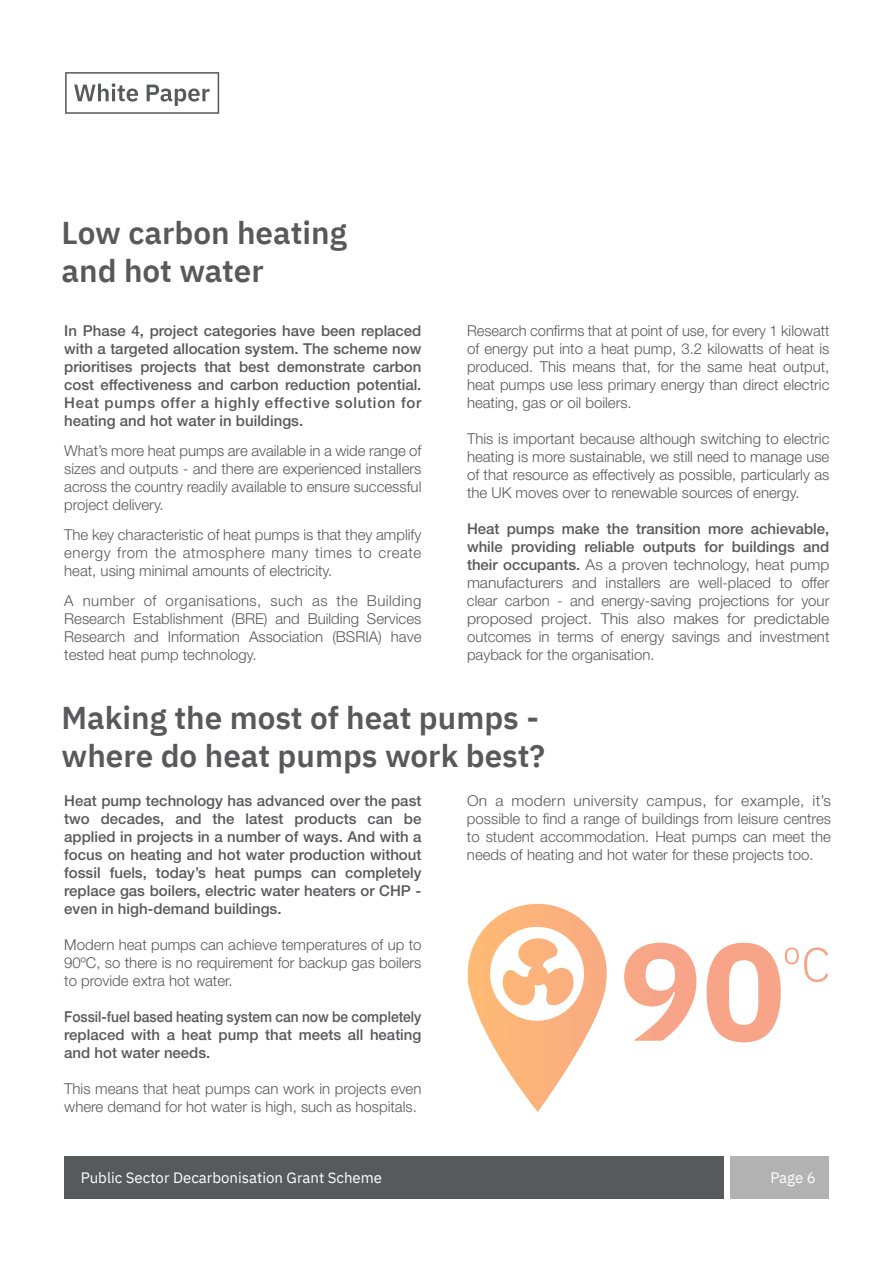
<style>
.page{position:relative;width:893px;height:1263px;background:#fff}
.page>*{position:absolute;margin:0;border:0;box-sizing:border-box;transform-origin:0 0}
.t1{font:600 31.5px/37.5px "IBM Plex Sans";color:#59595c}
.t2{font:300 15px/18px "Helvetica Neue LT Pro";color:#59595c;text-align:justify}
.t3{font:500 15px/18px "Helvetica Neue LT Pro";color:#59595c;text-align:justify}
.t4{font:300 15px/18px "Helvetica Neue LT Pro";color:#59595c;text-align:justify;scale:1.04 1}
.t5{font:500 15px/18px "Helvetica Neue LT Pro";color:#59595c;text-align:justify;scale:.92 1}
.t6{font:15px "IBM Plex Sans";color:#fff}
.s1{font-weight:500}
</style>
<div class="page">
<svg style="left:65px;top:72px;width:154px;height:42px"></svg>
<div style="left:731px;top:1157px;width:98px;height:42px;background:#b2b2b3"></div>
<div style="left:64px;top:1157px;width:660px;height:42px;background:#58595b"></div>
<svg style="left:468px;top:904px;width:360px;height:208px"></svg>
<h1 class="t1" style="left:62px;top:212px;width:287px">Low carbon heating and hot water</h1>
<p class="t3" style="left:64px;top:321px;width:359px">In Phase 4, project categories have been replaced with a targeted allocation system. The scheme now prioritises projects that best demonstrate carbon cost effectiveness and carbon reduction potential.<br>Heat pumps offer a highly effective solution for heating and hot water in buildings.</p>
<p class="t2" style="left:64px;top:441px;width:359px">What’s more heat pumps are available in a wide range of sizes and outputs - and there are experienced installers across the country readily available to ensure successful project delivery.</p>
<p class="t2" style="left:64px;top:525px;width:359px">The key characteristic of heat pumps is that they amplify energy from the atmosphere many times to create heat, using minimal amounts of electricity.</p>
<p class="t2" style="left:64px;top:591px;width:359px">A number of organisations, such as the Building Research Establishment (BRE) and Building Services Research and Information Association (BSRIA) have tested heat pump technology.</p>
<p class="t2" style="left:467px;top:321px;width:364px">Research confirms that at point of use, for every 1 kilowatt of energy put into a heat pump, 3.2 kilowatts of heat is produced. This means that, for the same heat output, heat pumps use less primary energy than direct electric heating, gas or oil boilers.</p>
<p class="t2" style="left:467px;top:429px;width:364px">This is important because although switching to electric heating is more sustainable, we still need to manage use of that resource as effectively as possible, particularly as the UK moves over to renewable sources of energy.</p>
<p class="t4" style="left:467px;top:519px;width:350px"><span class="s1">Heat pumps make the transition more achievable, while providing reliable outputs for buildings and their occupants.</span> As a proven technology, heat pump manufacturers and installers are well-placed to offer clear carbon - and energy-saving projections for your proposed project. This also makes for predictable outcomes in terms of energy savings and investment payback for the organisation.</p>
<h1 class="t1" style="left:62px;top:696px;width:485px">Making the most of heat pumps - where do heat pumps work best?</h1>
<p class="t3" style="left:64px;top:791px;width:359px">Heat pump technology has advanced over the past two decades, and the latest products can be applied in projects in a number of ways. And with a focus on heating and hot water production without fossil fuels, today’s heat pumps can completely replace gas boilers, electric water heaters or CHP - even in high-demand buildings.</p>
<p class="t2" style="left:64px;top:935px;width:359px">Modern heat pumps can achieve temperatures of up to 90ºC, so there is no requirement for backup gas boilers to provide extra hot water.</p>
<p class="t5" style="left:64px;top:1007px;width:390px">Fossil-fuel based heating system can now be completely replaced with a heat pump that meets all heating and hot water needs.</p>
<p class="t2" style="left:64px;top:1079px;width:359px">This means that heat pumps can work in projects even where demand for hot water is high, such as hospitals.</p>
<p class="t4" style="left:467px;top:791px;width:352px">On a modern university campus, for example, it’s possible to find a range of buildings from leisure centres to student accommodation. Heat pumps can meet the needs of heating and hot water for these projects too.</p>
<p class="t6" style="left:81px;top:1166px;width:303px">Public Sector Decarbonisation Grant Scheme</p>
<p class="t6" style="left:770px;top:1166px;width:47px">Page 6</p>
</div>
